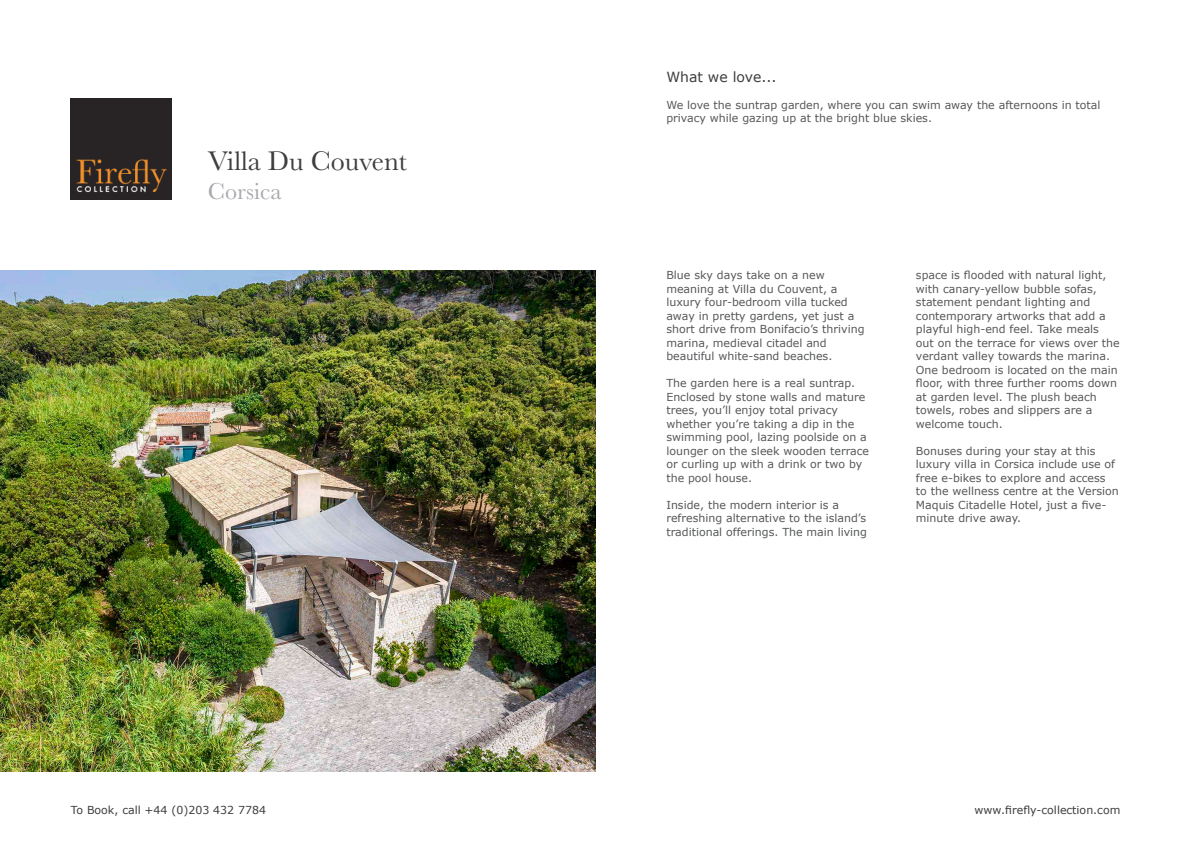
<style>
.page{position:relative;width:1191px;height:842px;background:#fff}
.page>*{position:absolute;margin:0;border:0;box-sizing:border-box;transform-origin:0 0}
.t1{font:28px "Baskerville";color:#3e3e3f}
.t2{font:24px "Baskerville";color:#a8a9ad}
.t3{font:14px "Verdana";color:#3e3e3f}
.t4{font:11px/13.5px "Verdana";color:#57585a}
.t5{font:11px "Verdana";color:#3e3e3f}
</style>
<div class="page">
<img style="left:71px;top:99px;width:101px;height:101px">
<img style="left:0;top:271px;width:595px;height:500px">
<p class="t1" style="left:208px;top:143px;width:201px">Villa Du Couvent</p>
<p class="t2" style="left:208px;top:176px;width:75px">Corsica</p>
<p class="t5" style="left:71px;top:802px;width:197px">To Book, call +44 (0)203 432 7784</p>
<p class="t3" style="left:666px;top:68px;width:112px">What we love...</p>
<p class="t4" style="left:666px;top:98px;width:436px">We love the suntrap garden, where you can swim away the afternoons in total privacy while gazing up at the bright blue skies.</p>
<p class="t4" style="left:666px;top:269px;width:200px">Blue sky days take on a new meaning at Villa du Couvent, a luxury four-bedroom villa tucked away in pretty gardens, yet just a short drive from Bonifacio’s thriving marina, medieval citadel and beautiful white-sand beaches.</p>
<p class="t4" style="left:666px;top:377px;width:204px">The garden here is a real suntrap.<br>Enclosed by stone walls and mature trees, you’ll enjoy total privacy whether you’re taking a dip in the swimming pool, lazing poolside on a lounger on the sleek wooden terrace or curling up with a drink or two by the pool house.</p>
<p class="t4" style="left:666px;top:498px;width:202px">Inside, the modern interior is a refreshing alternative to the island’s traditional offerings. The main living</p>
<p class="t4" style="left:916px;top:269px;width:205px">space is flooded with natural light, with canary-yellow bubble sofas, statement pendant lighting and contemporary artworks that add a playful high-end feel. Take meals out on the terrace for views over the verdant valley towards the marina.<br>One bedroom is located on the main floor, with three further rooms down at garden level. The plush beach towels, robes and slippers are a welcome touch.</p>
<p class="t4" style="left:916px;top:444px;width:204px">Bonuses during your stay at this luxury villa in Corsica include use of free e-bikes to explore and access to the wellness centre at the Version<br>Maquis Citadelle Hotel, just a five&shy;minute drive away.</p>
<p class="t5" style="left:974px;top:802px;width:147px">www.firefly-collection.com</p>
</div>
